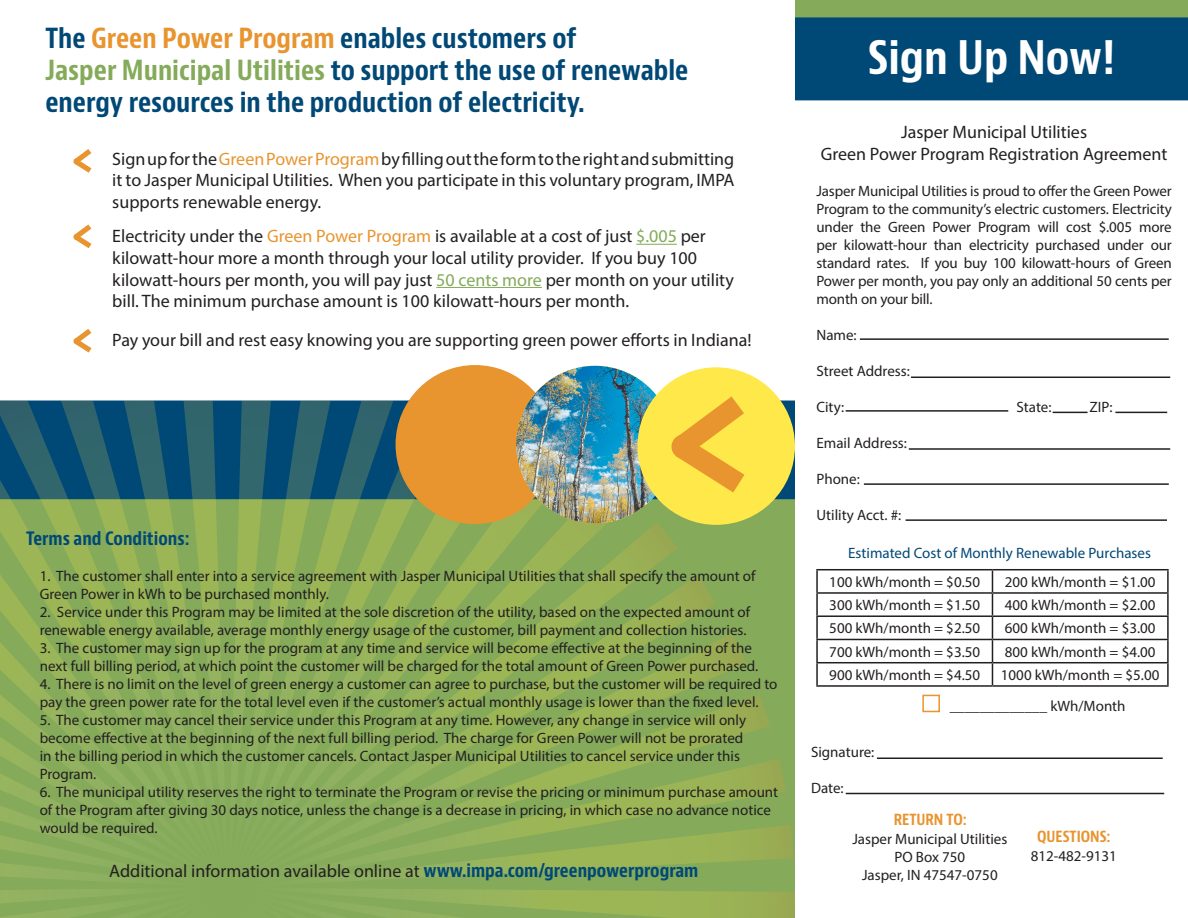
<style>
.page{position:relative;width:1188px;height:918px;background:#fff}
.page>*{position:absolute;margin:0;border:0;box-sizing:border-box;transform-origin:0 0}
.t1{font:700 condensed 45px "Bernino Sans";color:#fff}
.t2{font:700 condensed 27px/32.4px "Bernino Sans";color:#004876}
.t3{font:18px/21.6px "Myriad Pro";color:#231f20;text-align:justify}
.t4{font:700 condensed 18px "Bernino Sans";color:#004876}
.t5{font:15px/18px "Myriad Pro";color:#231f20}
.t6{font:15px "Myriad Pro";color:#004876}
.t7{font:700 condensed 15px "Bernino Sans";color:#e8942f}
.s1{color:#e8942f}
.s2{color:#84aa5a}
.s3{font-family:"Bernino Sans";font-weight:700;font-stretch:condensed;color:#004876}
</style>
<div class="page">
<div style="left:795px;top:0;width:393px;height:91px;background:#84aa5a"></div>
<svg style="left:0;top:401px;width:795px;height:517px;background:#80a45c"></svg>
<div style="left:396px;top:366px;width:158px;height:157px;background:#e8942f;border-radius:50%"></div>
<img style="left:516px;top:366px;width:158px;height:157px;border-radius:79px">
<div style="left:637px;top:367px;width:158px;height:158px;background:#ffe849;border-radius:50%"></div>
<svg style="left:651px;top:376px;width:117px;height:136px"></svg>
<div style="left:671px;top:435px;width:25px;height:24px;background:#e8942f;border-radius:50%"></div>
<div style="left:795px;top:17px;width:393px;height:83px;background:#004876"></div>
<svg style="left:73px;top:149px;width:19px;height:24px"></svg>
<svg style="left:73px;top:224px;width:19px;height:25px"></svg>
<hr style="left:636px;top:244px;width:41px;height:1px;background:#84aa5a">
<hr style="left:436px;top:287px;width:106px;height:1px;background:#84aa5a">
<svg style="left:73px;top:328px;width:19px;height:25px"></svg>
<hr style="left:860px;top:338px;width:309px;height:2px;background:#231f20">
<hr style="left:911px;top:377px;width:259px;height:1px;background:#231f20">
<hr style="left:846px;top:410px;width:162px;height:2px;background:#231f20">
<hr style="left:1053px;top:412px;width:35px;height:1px;background:#231f20">
<hr style="left:1115px;top:412px;width:52px;height:1px;background:#231f20">
<hr style="left:909px;top:448px;width:261px;height:2px;background:#231f20">
<hr style="left:864px;top:483px;width:305px;height:2px;background:#231f20">
<hr style="left:877px;top:758px;width:286px;height:1px;background:#231f20">
<hr style="left:846px;top:793px;width:318px;height:1px;background:#231f20">
<hr style="left:906px;top:519px;width:261px;height:2px;background:#231f20">
<hr style="left:816px;top:569px;width:176px;height:1px;background:#231f20">
<hr style="left:816px;top:570px;width:2px;height:22px;background:#231f20">
<hr style="left:992px;top:569px;width:177px;height:1px;background:#231f20">
<hr style="left:1167px;top:570px;width:2px;height:22px;background:#231f20">
<hr style="left:816px;top:592px;width:176px;height:2px;background:#231f20">
<hr style="left:816px;top:594px;width:2px;height:21px;background:#231f20">
<hr style="left:992px;top:592px;width:177px;height:2px;background:#231f20">
<hr style="left:1167px;top:594px;width:2px;height:21px;background:#231f20">
<hr style="left:816px;top:615px;width:176px;height:2px;background:#231f20">
<hr style="left:816px;top:617px;width:2px;height:22px;background:#231f20">
<hr style="left:992px;top:615px;width:177px;height:2px;background:#231f20">
<hr style="left:1167px;top:617px;width:2px;height:22px;background:#231f20">
<hr style="left:816px;top:639px;width:176px;height:1px;background:#231f20">
<hr style="left:816px;top:640px;width:2px;height:22px;background:#231f20">
<hr style="left:992px;top:639px;width:177px;height:1px;background:#231f20">
<hr style="left:1167px;top:640px;width:2px;height:22px;background:#231f20">
<hr style="left:816px;top:662px;width:176px;height:1px;background:#231f20">
<hr style="left:816px;top:663px;width:2px;height:22px;background:#231f20">
<hr style="left:992px;top:662px;width:177px;height:1px;background:#231f20">
<svg style="left:992px;top:570px;width:1px;height:115px"></svg>
<hr style="left:1167px;top:663px;width:2px;height:22px;background:#231f20">
<hr style="left:816px;top:685px;width:176px;height:2px;background:#231f20">
<hr style="left:992px;top:685px;width:177px;height:2px;background:#231f20">
<div style="left:922px;top:695px;width:18px;height:17px;border:2px solid #e8942f"></div>
<p class="t2" style="left:45px;top:22px;width:533px">The <span class="s1">Green Power Program</span> enables customers of</p>
<p class="t2" style="left:45px;top:55px;width:645px"><span class="s2">Jasper Municipal Utilities</span> to support the use of renewable energy resources in the production of electricity.</p>
<p class="t3" style="left:112px;top:148px;width:624px">Sign up for the <span class="s1">Green Power Program</span> by filling out the form to the right and submitting it to Jasper Municipal Utilities. When you participate in this voluntary program, IMPA supports renewable energy.</p>
<p class="t3" style="left:112px;top:225px;width:623px;text-align:left">Electricity under the <span class="s1">Green Power Program</span> is available at a cost of just <span class="s2">$.005</span> per kilowatt-hour more a month through your local utility provider. If you buy 100 kilowatt-hours per month, you will pay just <span class="s2">50 cents more</span> per month on your utility bill. The minimum purchase amount is 100 kilowatt-hours per month.</p>
<p class="t3" style="left:112px;top:329px;width:641px">Pay your bill and rest easy knowing you are supporting green power efforts in Indiana!</p>
<p class="t4" style="left:26px;top:528px;width:165px">Terms and Conditions:</p>
<p class="t5" style="left:40px;top:567px;width:717px">1. The customer shall enter into a service agreement with Jasper Municipal Utilities that shall specify the amount of<br>Green Power in kWh to be purchased monthly.</p>
<p class="t5" style="left:40px;top:603px;width:712px">2. Service under this Program may be limited at the sole discretion of the utility, based on the expected amount of renewable energy available, average monthly energy usage of the customer, bill payment and collection histories.</p>
<p class="t5" style="left:40px;top:639px;width:720px">3. The customer may sign up for the program at any time and service will become effective at the beginning of the next full billing period, at which point the customer will be charged for the total amount of Green Power purchased.</p>
<p class="t5" style="left:40px;top:675px;width:739px">4. There is no limit on the level of green energy a customer can agree to purchase, but the customer will be required to pay the green power rate for the total level even if the customer’s actual monthly usage is lower than the fixed level.</p>
<p class="t5" style="left:40px;top:711px;width:708px">5. The customer may cancel their service under this Program at any time. However, any change in service will only become effective at the beginning of the next full billing period. The charge for Green Power will not be prorated in the billing period in which the customer cancels. Contact Jasper Municipal Utilities to cancel service under this Program.</p>
<p class="t5" style="left:40px;top:783px;width:740px">6. The municipal utility reserves the right to terminate the Program or revise the pricing or minimum purchase amount of the Program after giving 30 days notice, unless the change is a decrease in pricing, in which case no advance notice would be required.</p>
<p class="t3" style="left:109px;top:859px;width:591px">Additional information available online at <span class="s3">www.impa.com/greenpowerprogram</span></p>
<p class="t1" style="left:868px;top:30px;width:249px">Sign Up Now!</p>
<p class="t3" style="left:901px;top:121px;width:187px">Jasper Municipal Utilities</p>
<p class="t3" style="left:821px;top:143px;width:348px">Green Power Program Registration Agreement</p>
<p class="t5" style="left:816px;top:181px;width:357px;text-align:justify">Jasper Municipal Utilities is proud to offer the Green Power Program to the community’s electric customers. Electricity under the Green Power Program will cost $.005 more per kilowatt-hour than electricity purchased under our standard rates. If you buy 100 kilowatt-hours of Green Power per month, you pay only an additional 50 cents per month on your bill.</p>
<p class="t5" style="left:816px;top:325px;width:42px">Name:</p>
<p class="t5" style="left:816px;top:361px;width:95px">Street Address:</p>
<p class="t5" style="left:816px;top:397px;width:29px">City:</p>
<p class="t5" style="left:1017px;top:397px;width:36px">State:</p>
<p class="t5" style="left:1090px;top:397px;width:24px">ZIP:</p>
<p class="t5" style="left:816px;top:433px;width:92px">Email Address:</p>
<p class="t5" style="left:816px;top:469px;width:45px">Phone:</p>
<p class="t5" style="left:816px;top:505px;width:86px">Utility Acct. #:</p>
<p class="t6" style="left:848px;top:544px;width:304px">Estimated Cost of Monthly Renewable Purchases</p>
<p class="t5" style="left:829px;top:573px;width:152px">100 kWh/month = $0.50</p>
<p class="t5" style="left:1005px;top:573px;width:152px">200 kWh/month = $1.00</p>
<p class="t5" style="left:829px;top:596px;width:152px">300 kWh/month = $1.50</p>
<p class="t5" style="left:1005px;top:596px;width:152px">400 kWh/month = $2.00</p>
<p class="t5" style="left:829px;top:619px;width:152px">500 kWh/month = $2.50</p>
<p class="t5" style="left:1005px;top:619px;width:152px">600 kWh/month = $3.00</p>
<p class="t5" style="left:829px;top:642px;width:152px">700 kWh/month = $3.50</p>
<p class="t5" style="left:1005px;top:642px;width:152px">800 kWh/month = $4.00</p>
<p class="t5" style="left:829px;top:666px;width:152px">900 kWh/month = $4.50</p>
<p class="t5" style="left:1001px;top:666px;width:160px">1000 kWh/month = $5.00</p>
<p class="t5" style="left:811px;top:743px;width:65px">Signature:</p>
<p class="t5" style="left:811px;top:779px;width:34px">Date:</p>
<p class="t5" style="left:950px;top:697px;width:177px">_____________ kWh/Month</p>
<p class="t7" style="left:894px;top:811px;width:75px">RETURN TO:</p>
<p class="t5" style="left:852px;top:829px;width:156px">Jasper Municipal Utilities</p>
<p class="t5" style="left:894px;top:847px;width:72px">PO Box 750</p>
<p class="t5" style="left:862px;top:865px;width:137px">Jasper, IN 47547-0750</p>
<p class="t7" style="left:1037px;top:827px;width:75px">QUESTIONS:</p>
<p class="t5" style="left:1031px;top:846px;width:88px">812-482-9131</p>
</div>
